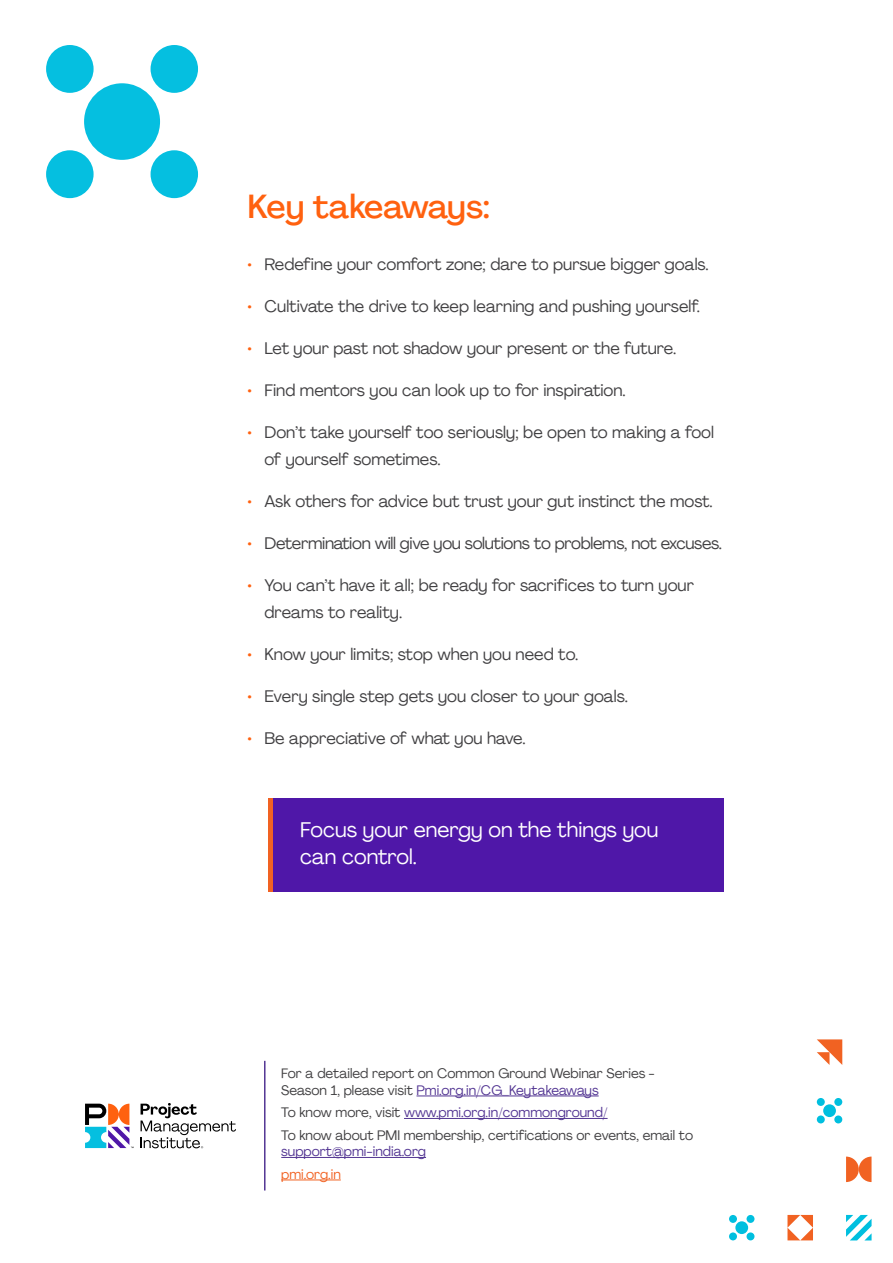
<style>
.page{position:relative;width:893px;height:1263px;background:#fff}
.page>*{position:absolute;margin:0;border:0;box-sizing:border-box;transform-origin:0 0}
.t1{font:500 33px "Agrandir";letter-spacing:-.01em;color:#ff610f}
.t2{font:21px/27px "Agrandir";color:#fff}
.t3{font:16.5px/27px "Agrandir";color:#414042}
.t4{font:16.5px "Agrandir";letter-spacing:-.02em;color:#414042}
.t5{font:13.5px/16.5px "Agrandir";color:#414042}
.t6{font:13.5px "Agrandir";color:#533693}
.t7{font:13.5px "Agrandir";color:#f16222}
.s1{color:#ff610f}
.s2{color:#533693}
</style>
<div class="page">
<div style="left:269px;top:798px;width:455px;height:94px;background:#4f17a8"></div>
<hr style="left:269px;top:798px;width:4px;height:94px;background:#f16222">
<svg style="left:846px;top:1156px;width:25px;height:26px"></svg>
<div style="left:735px;top:1221px;width:13px;height:13px;background:#00bfdf;border-radius:50%"></div>
<div style="left:746px;top:1215px;width:8px;height:8px;background:#00bfdf;border-radius:50%"></div>
<div style="left:729px;top:1215px;width:8px;height:8px;background:#00bfdf;border-radius:50%"></div>
<div style="left:746px;top:1232px;width:8px;height:8px;background:#00bfdf;border-radius:50%"></div>
<div style="left:729px;top:1232px;width:8px;height:8px;background:#00bfdf;border-radius:50%"></div>
<svg style="left:846px;top:1215px;width:26px;height:25px"></svg>
<svg style="left:817px;top:1039px;width:25px;height:26px"></svg>
<svg style="left:787px;top:1215px;width:26px;height:25px"></svg>
<div style="left:823px;top:1104px;width:13px;height:13px;background:#00bfdf;border-radius:50%"></div>
<div style="left:834px;top:1098px;width:8px;height:8px;background:#00bfdf;border-radius:50%"></div>
<div style="left:817px;top:1098px;width:8px;height:8px;background:#00bfdf;border-radius:50%"></div>
<div style="left:834px;top:1115px;width:8px;height:8px;background:#00bfdf;border-radius:50%"></div>
<div style="left:817px;top:1115px;width:8px;height:8px;background:#00bfdf;border-radius:50%"></div>
<div style="left:84px;top:83px;width:76px;height:77px;background:#05bfe0;border-radius:50%"></div>
<div style="left:151px;top:45px;width:47px;height:48px;background:#05bfe0;border-radius:50%"></div>
<div style="left:46px;top:45px;width:48px;height:48px;background:#05bfe0;border-radius:50%"></div>
<div style="left:151px;top:150px;width:47px;height:48px;background:#05bfe0;border-radius:50%"></div>
<div style="left:46px;top:150px;width:48px;height:48px;background:#05bfe0;border-radius:50%"></div>
<hr style="left:416px;top:1096px;width:183px;height:1px;background:#533693">
<hr style="left:404px;top:1118px;width:204px;height:1px;background:#533693">
<hr style="left:281px;top:1157px;width:145px;height:1px;background:#533693">
<hr style="left:281px;top:1180px;width:60px;height:1px;background:#f16222">
<hr style="left:264px;top:1061px;width:2px;height:129px;background:#533693">
<svg style="left:85px;top:1104px;width:49px;height:44px"></svg>
<svg style="left:141px;top:1103px;width:95px;height:45px"></svg>
<h1 class="t1" style="left:247px;top:186px;width:244px">Key takeaways:</h1>
<p class="t3" style="left:247px;top:251px;width:463px"><span class="s1">•</span> Redefine your comfort zone; dare to pursue bigger goals.</p>
<p class="t3" style="left:247px;top:293px;width:454px"><span class="s1">•</span> Cultivate the drive to keep learning and pushing yourself.</p>
<p class="t3" style="left:247px;top:335px;width:430px"><span class="s1">•</span> Let your past not shadow your present or the future.</p>
<p class="t3" style="left:247px;top:377px;width:380px"><span class="s1">•</span> Find mentors you can look up to for inspiration.</p>
<p class="t3" style="left:264px;top:419px;width:451px;text-indent:-17px"><span class="s1">•</span> Don’t take yourself too seriously; be open to making a fool of yourself sometimes.</p>
<p class="t3" style="left:247px;top:488px;width:467px"><span class="s1">•</span> Ask others for advice but trust your gut instinct the most.</p>
<p class="t4" style="left:247px;top:533px;width:476px"><span class="s1">•</span> Determination will give you solutions to problems, not excuses.</p>
<p class="t3" style="left:264px;top:572px;width:431px;text-indent:-17px"><span class="s1">•</span> You can’t have it all; be ready for sacrifices to turn your dreams to reality.</p>
<p class="t3" style="left:247px;top:641px;width:332px"><span class="s1">•</span> Know your limits; stop when you need to.</p>
<p class="t3" style="left:247px;top:683px;width:382px"><span class="s1">•</span> Every single step gets you closer to your goals.</p>
<p class="t3" style="left:247px;top:725px;width:280px"><span class="s1">•</span> Be appreciative of what you have.</p>
<p class="t2" style="left:300px;top:816px;width:360px">Focus your energy on the things you can control.</p>
<p class="t5" style="left:281px;top:1065px;width:375px">For a detailed report on Common Ground Webinar Series -<br>Season 1, please visit <span class="s2">Pmi.org.in/CG_Keytakeaways</span></p>
<p class="t5" style="left:281px;top:1101px;width:413px;line-height:22.5px">To know more, visit <span class="s2">www.pmi.org.in/commonground/<br></span>To know about PMI membership, certifications or events, email to</p>
<p class="t6" style="left:281px;top:1143px;width:146px">support@pmi-india.org</p>
<p class="t7" style="left:281px;top:1165px;width:61px">pmi.org.in</p>
</div>
